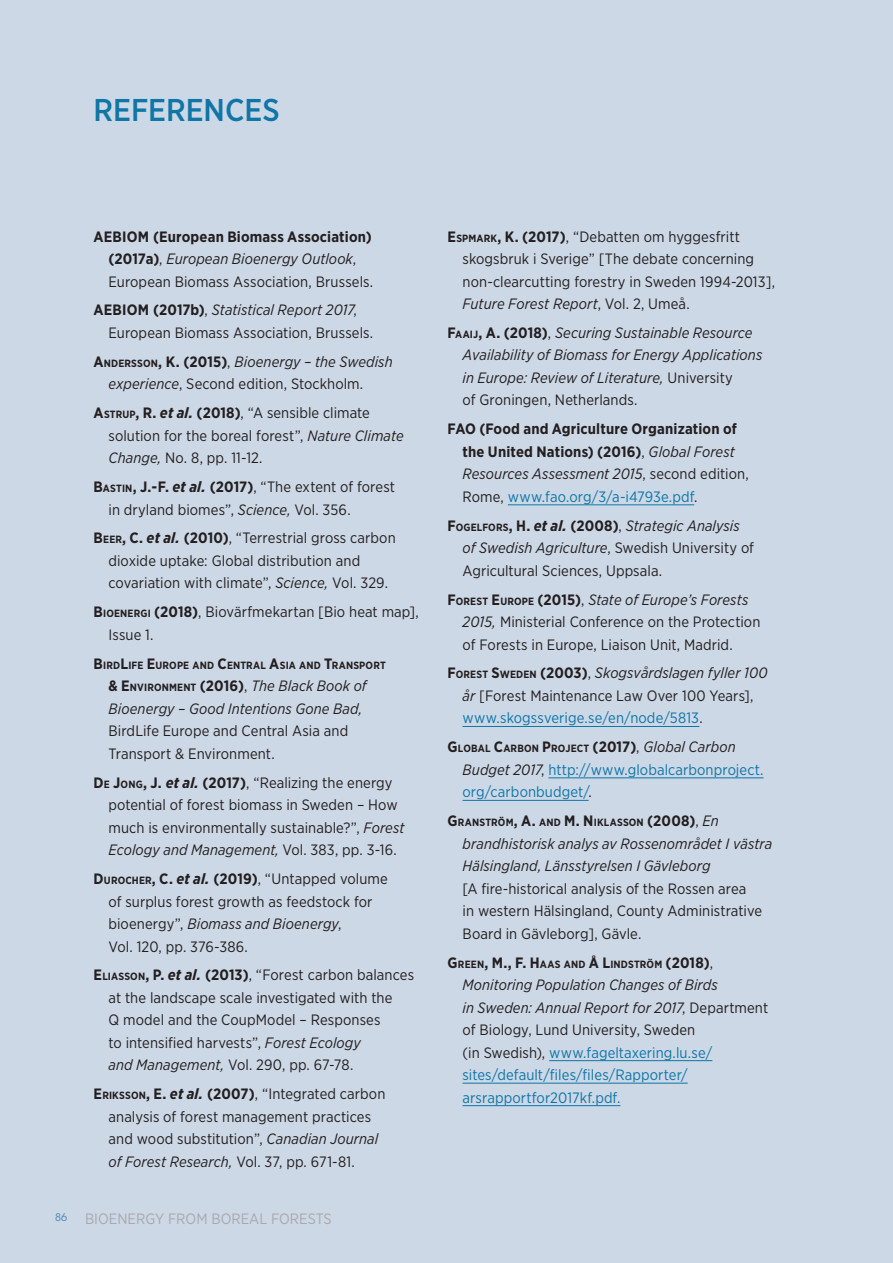
<style>
.page{position:relative;width:893px;height:1263px;background:#cdd8e6}
.page>*{position:absolute;margin:0;border:0;box-sizing:border-box;transform-origin:0 0}
.t1{font:500 31.5px "Gotham Narrow";color:#0f76a6}
.t2{font:15px/22.5px "Gotham Narrow";letter-spacing:.005em;color:#231f20}
.t3{font:italic 15px/22.5px "Gotham Narrow";letter-spacing:.005em;color:#231f20}
.t4{font:15px/22.5px "Gotham Narrow";letter-spacing:.005em;color:#0f76a6}
.t5{font:700 15px/22.5px "Gotham Narrow";letter-spacing:.01em;color:#231f20}
.t6{font:15px "Gotham Narrow";color:#a8a9ad}
.t7{font:700 10.5px "Gotham Narrow";letter-spacing:.015em;color:#231f20}
.s1{font-weight:700}
.s2{font-style:italic}
.s3{font-weight:700;font-style:normal}
.s4{font-weight:700;font-style:normal;font-size:10.5px}
.s5{font-style:normal}
.s6{font-weight:700;font-size:10.5px}
.s7{font-weight:700;font-style:italic}
.s8{font-size:15px}
.s9{font-style:inherit}
.s10{font-weight:400}
.s11{font-weight:400;font-style:italic}
.s12{font-weight:400;color:#0f76a6}
.s13{color:#0f76a6}
.s14{font-weight:700;font-size:10.5px;color:#231f20}
.s15{font-weight:700;color:#231f20}
.s16{color:#231f20}
.s17{font-style:italic;color:#231f20}
.s18{font-weight:400;font-size:15px}
</style>
<div class="page">
<hr style="left:508px;top:504px;width:186px;height:1px;background:#0f76a6">
<hr style="left:463px;top:726px;width:236px;height:1px;background:#0f76a6">
<hr style="left:548px;top:777px;width:216px;height:1px;background:#0f76a6">
<hr style="left:463px;top:800px;width:126px;height:1px;background:#0f76a6">
<hr style="left:549px;top:1060px;width:163px;height:1px;background:#0f76a6">
<hr style="left:463px;top:1083px;width:225px;height:1px;background:#0f76a6">
<hr style="left:463px;top:1105px;width:157px;height:1px;background:#0f76a6">
<h1 class="t1" style="left:94px;top:90px;width:188px">REFERENCES</h1>
<p class="t2" style="left:109px;top:225px;width:266px;text-indent:-15px"><span class="s1">AEBIOM</span> <span class="s1">(European Biomass Association) (2017a)</span>, <span class="s2">European Bioenergy Outlook</span>,<br>European Biomass Association, Brussels.</p>
<p class="t2" style="left:109px;top:299px;width:266px;text-indent:-15px"><span class="s1">AEBIOM</span> <span class="s1">(2017b)</span>, <span class="s2">Statistical Report 2017</span>,<br>European Biomass Association, Brussels.</p>
<p class="t3" style="left:109px;top:350px;width:286px;text-indent:-15px"><span class="s3">A</span><span class="s4">NDERSSON</span><span class="s3">, K.</span> <span class="s3">(2015)</span><span class="s5">,</span> Bioenergy – the Swedish experience<span class="s5">, Second edition, Stockholm.</span></p>
<p class="t2" style="left:109px;top:401px;width:297px;text-indent:-15px"><span class="s1">A</span><span class="s6">STRUP</span><span class="s1">, R.</span> <span class="s7">et al.</span> <span class="s1">(2018)</span>, “A sensible climate solution for the boreal forest”, <span class="s2">Nature Climate<br>Change,</span> No. 8, pp. 11-12.</p>
<p class="t2" style="left:109px;top:475px;width:288px;text-indent:-15px"><span class="s1">B</span><span class="s6">ASTI N</span><span class="s1">, J.-F.</span> <span class="s7">et al.</span> <span class="s1">(2017)</span>, “The extent of forest in dryland biomes”, <span class="s2">Science,</span> Vol. 356.</p>
<p class="t2" style="left:109px;top:527px;width:289px;text-indent:-15px"><span class="s1">B</span><span class="s6">EER</span><span class="s1">, C.</span> <span class="s7">et al.</span> <span class="s1">(2010)</span>, “Terrestrial gross carbon dioxide uptake: Global distribution and covariation with climate”, <span class="s2">Science,</span> Vol. 329.</p>
<p class="t2" style="left:109px;top:600px;width:312px;text-indent:-15px"><span class="s1">B</span><span class="s6">IOENERGI</span> <span class="s1">(2018)</span>, Biovärfmekartan [Bio heat map],<br>Issue 1.</p>
<p class="t7" style="left:94px;top:658px;width:294px"><span class="s8">B</span>IRD<span class="s8">L</span>IFE <span class="s8">E</span>UROPE AND <span class="s8">C</span>ENTRAL <span class="s8">A</span>SIA AND <span class="s8">T</span>RANSPORT</p>
<p class="t3" style="left:109px;top:674px;width:260px"><span class="s3">&amp; E</span><span class="s4">NVI RONME NT</span> <span class="s3">(2016)</span><span class="s5">,</span> The Black Book of<br>Bioenergy – Good Intentions Gone Bad,</p>
<p class="t2" style="left:109px;top:719px;width:241px">BirdLife Europe and Central Asia and<br>Transport &amp; Environment.</p>
<p class="t2" style="left:109px;top:771px;width:298px;text-indent:-15px"><span class="s1">D</span> <span class="s6">E</span> <span class="s1">J</span><span class="s6">ONG</span><span class="s1">, J.</span> <span class="s7">et al.</span> <span class="s1">(2017)</span>, “Realizing the energy potential of forest biomass in Sweden – How much is environmentally sustainable?”, <span class="s2">Forest Ecology and Management,</span> Vol. 383, pp. 3‑16.</p>
<p class="t2" style="left:109px;top:867px;width:281px;text-indent:-15px"><span class="s1">D</span> <span class="s6">UROCHER</span><span class="s1">, C.</span> <span class="s7">et al.</span> <span class="s1">(2019)</span>, “Untapped volume of surplus forest growth as feedstock for bioenergy”, <span class="s2">Biomass and Bioenergy</span>,<br>Vol. 120, pp. 376-386.</p>
<p class="t2" style="left:109px;top:963px;width:307px;text-indent:-15px"><span class="s1">E</span><span class="s6">LIASSON</span><span class="s1">, P.</span> <span class="s7">et al.</span> <span class="s1">(2013)</span>, “Forest carbon balances at the landscape scale investigated with the<br>Q model and the CoupModel – Responses<br>to intensified harvests”, <span class="s2">Forest Ecology<br>and Management,</span> Vol. 290, pp. 67-78.</p>
<p class="t2" style="left:109px;top:1082px;width:278px;text-indent:-15px"><span class="s1">E</span><span class="s6">RIKSSON</span><span class="s1">, E.</span> <span class="s7">et al.</span> <span class="s1">(2007)</span>, “Integrated carbon analysis of forest management practices and wood substitution”, <span class="s2">Canadian Journal of Forest Research,</span> Vol. 37, pp. 671‑81.</p>
<p class="t6" style="left:55px;top:1209px;width:278px"><sup>86</sup> BIOENERGY FROM BOREAL FORESTS</p>
<p class="t2" style="left:463px;top:225px;width:314px;text-indent:-15px"><span class="s1">E</span><span class="s6">SPMARK</span><span class="s1">, K.</span> <span class="s1">(2017)</span>, “Debatten om hyggesfritt skogsbruk i Sverige” [The debate concerning non-clearcutting forestry in Sweden 1994‑2013], <span class="s2">Future Forest Report</span>, Vol. 2, Umeå.</p>
<p class="t3" style="left:463px;top:321px;width:301px;text-indent:-15px"><span class="s3">F</span><span class="s4">AAIJ</span> <span class="s3">, A.</span> <span class="s3">(2018)</span><span class="s5">,</span> Securing Sustainable Resource Availability of Biomass for Energy Applications in Europe: Review of Literature, <span class="s5">University<br>of Groningen, Netherlands.</span></p>
<p class="t5" style="left:463px;top:418px;width:288px;text-indent:-15px"><span class="s9">FAO</span> (Food and Agriculture Organization of the United Nations) (2016)<span class="s10">,</span> <span class="s11">Global Forest Resources Assessment 2015</span><span class="s10">, second edition, Rome,</span> <span class="s12">www.fao.org/3/a-i4793e.pdf</span><span class="s10">.</span></p>
<p class="t7" style="left:448px;top:520px;width:31px"><span class="s8">F</span>OGELFO</p>
<p class="t2" style="left:463px;top:514px;width:293px;text-indent:33px"><span class="s6">RS</span><span class="s1">, H .</span> <span class="s7">et al.</span> <span class="s1">(2008)</span>, <span class="s2">Strategic Analysis of Swedish Agriculture</span>, Swedish University of<br>Agricultural Sciences, Uppsala.</p>
<p class="t2" style="left:463px;top:588px;width:299px;text-indent:-15px"><span class="s1">F</span><span class="s6">OREST</span> <span class="s1">E</span><span class="s6">UROPE</span> <span class="s1">(2015)</span>, <span class="s2">State of Europe’s Forests<br>2015,</span> Ministerial Conference on the Protection of Forests in Europe, Liaison Unit, Madrid.</p>
<p class="t2" style="left:463px;top:662px;width:307px;text-indent:-15px"><span class="s1">F</span><span class="s6">OREST</span> <span class="s1">S</span><span class="s6">WEDEN</span> <span class="s1">(2003)</span>, <span class="s2">Skogsvårdslagen fyller 100 år</span> [Forest Maintenance Law Over 100 Years], <span class="s13">www.skogssverige.se/en/node/5813</span>.</p>
<p class="t7" style="left:448px;top:742px;width:18px"><span class="s8">G</span>LOBAL</p>
<p class="t7" style="left:494px;top:742px;width:72px"><span class="s8">C</span>ARBON <span class="s8">P</span>ROJEC</p>
<p class="t4" style="left:463px;top:735px;width:303px;text-indent:121px"><span class="s14">T</span> <span class="s15">(2017)</span><span class="s16">,</span> <span class="s17">Global Carbon<br>Budget 2017</span><span class="s16">,</span> http://www.globalcarbonproject. org/carbonbudget/<span class="s16">.</span></p>
<p class="t7" style="left:448px;top:816px;width:153px"><span class="s8">G</span>RANSTRÖM<span class="s8">, A.</span> AND <span class="s8">M. N</span> IKLA</p>
<p class="t3" style="left:463px;top:809px;width:311px;text-indent:154px"><span class="s4">SSON</span> <span class="s3">(2008)</span><span class="s5">,</span> En brandhistorisk analys av Rossenområdet I västra<br>Hälsingland, Länsstyrelsen I Gävleborg</p>
<p class="t2" style="left:463px;top:877px;width:301px">[A fire-historical analysis of the Rossen area<br>in western Hälsingland, County Administrative<br>Board in Gävleborg], Gävle.</p>
<p class="t7" style="left:448px;top:957px;width:267px"><span class="s8">G</span>REEN<span class="s8">, M., F. H</span>AAS AND <span class="s8">Å L</span>INDSTRÖM <span class="s8">(2018)</span><span class="s18">,</span></p>
<p class="t4" style="left:462px;top:973px;width:307px"><span class="s17">Monitoring Population Changes of Birds<br>in Sweden: Annual Report for 2017</span><span class="s16">, Department of Biology, Lund University, Sweden<br>(in Swedish),</span> www.fageltaxering.lu.se/ sites/default/files/files/Rapporter/ arsrapportfor2017kf.pdf.</p>
</div>
